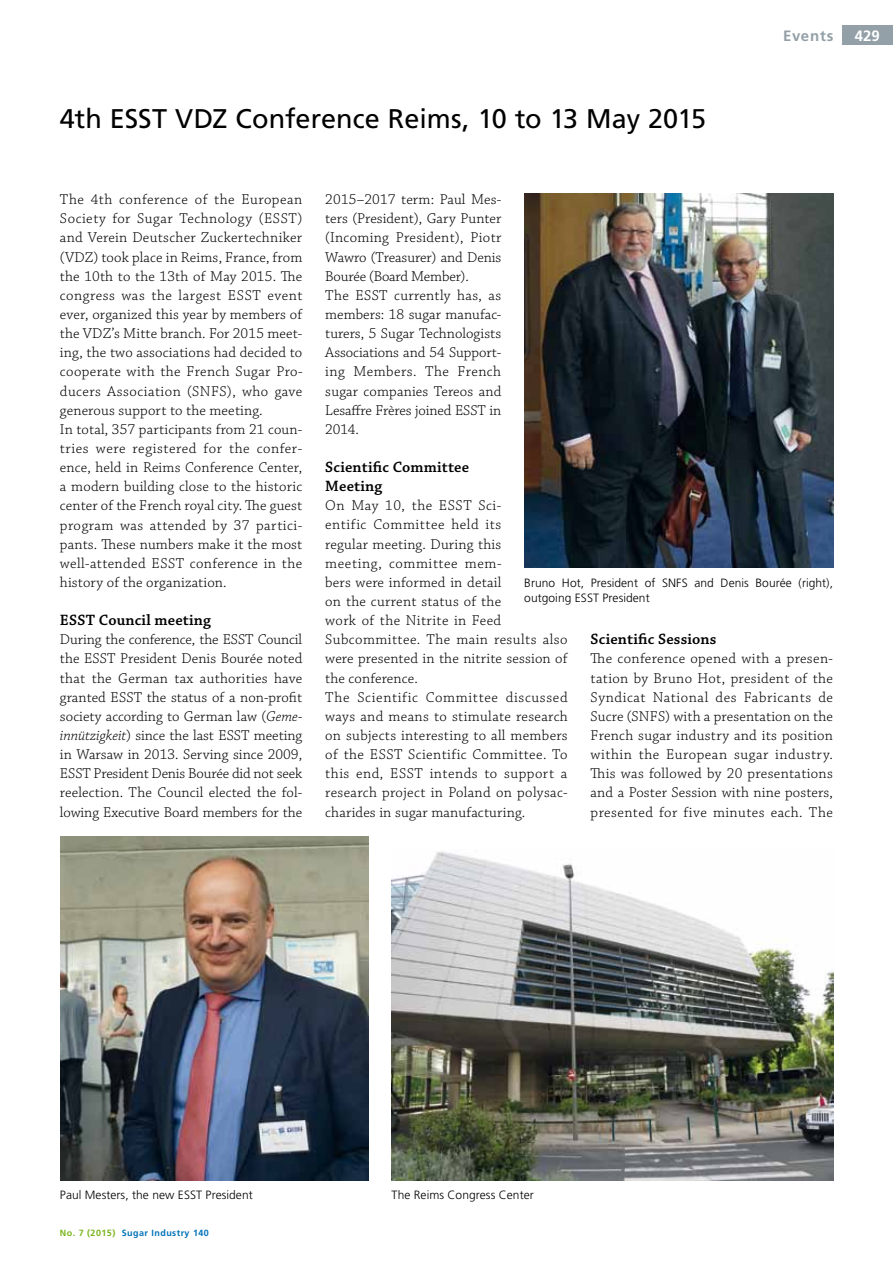
<style>
.page{position:relative;width:893px;height:1263px;background:#fff}
.page>*{position:absolute;margin:0;border:0;box-sizing:border-box;transform-origin:0 0}
.t1{font:27px "Frutiger";color:#000}
.t2{font:600 15.75px/19.2px "Chaparral Pro";letter-spacing:.01em;color:#000}
.t3{font:300 15px/19.2px "Chaparral Pro";letter-spacing:.015em;color:#000}
.t4{font:700 15px "Frutiger CE";letter-spacing:.05em;color:#93a0a7}
.t5{font:700 15px "Frutiger";color:#fff}
.t6{font:300 12px/15.3px "Frutiger";letter-spacing:.005em;color:#000}
.t7{font:700 9px "Frutiger CE";letter-spacing:.05em;color:#0072ba}
.s1{font-style:italic}
.s2{color:#7ab51d}
</style>
<div class="page">
<div style="left:842px;top:26px;width:51px;height:19px;background:#93a0a7"></div>
<img style="left:524px;top:193px;width:309px;height:375px">
<img style="left:60px;top:836px;width:309px;height:344px">
<img style="left:392px;top:851px;width:441px;height:329px">
<p class="t4" style="left:783px;top:27px;width:52px">Events</p>
<p class="t5" style="left:855px;top:27px;width:27px">429</p>
<h1 class="t1" style="left:60px;top:102px;width:648px">4th ESST VDZ Conference Reims, 10 to 13 May 2015</h1>
<p class="t3" style="left:60px;top:190px;width:244px">The 4th conference of the European Society for Sugar Technology (ESST) and Verein Deutscher Zuckertechniker (VDZ) took place in Reims, France, from the 10th to the 13th of May 2015. The congress was the largest ESST event ever, organized this year by members of the VDZ’s Mitte branch. For 2015 meet&shy;ing, the two associations had decided to cooperate with the French Sugar Pro&shy;ducers Association (SNFS), who gave generous support to the meeting.<br>In total, 357 participants from 21 coun&shy;tries were registered for the confer&shy;ence, held in Reims Conference Center, a modern building close to the historic center of the French royal city. The guest program was attended by 37 partici&shy;pants. These numbers make it the most well-attended ESST conference in the history of the organization.</p>
<p class="t2" style="left:60px;top:611px;width:153px">ESST Council meeting</p>
<p class="t3" style="left:60px;top:631px;width:244px;text-align:justify">During the conference, the ESST Council the ESST President Denis Bourée noted that the German tax authorities have granted ESST the status of a non-profit society according to German law (<span class="s1">Geme&shy;innützigkeit</span>) since the last ESST meeting in Warsaw in 2013. Serving since 2009, ESST President Denis Bourée did not seek reelection. The Council elected the fol&shy;lowing Executive Board members for the</p>
<p class="t3" style="left:325px;top:190px;width:178px">2015–2017 term: Paul Mes&shy;ters (President), Gary Punter (Incoming President), Piotr<br>Wawro (Treasurer) and Denis<br>Bourée (Board Member).<br>The ESST currently has, as members: 18 sugar manufac&shy;turers, 5 Sugar Technologists<br>Associations and 54 Support&shy;ing Members. The French sugar companies Tereos and<br>Lesaffre Frères joined ESST in<br>2014.</p>
<p class="t2" style="left:325px;top:458px;width:145px">Scientific Committee<br>Meeting</p>
<p class="t3" style="left:325px;top:497px;width:178px;text-align:justify">On May 10, the ESST Sci&shy;entific Committee held its regular meeting. During this meeting, committee mem&shy;bers were informed in detail on the current status of the work of the Nitrite in Feed</p>
<p class="t6" style="left:524px;top:575px;width:310px">Bruno Hot, President of SNFS and Denis Bourée (right), outgoing ESST President</p>
<p class="t2" style="left:591px;top:630px;width:127px">Scientific Sessions</p>
<p class="t3" style="left:591px;top:650px;width:244px;text-align:justify">The conference opened with a presen&shy;tation by Bruno Hot, president of the Syndicat National des Fabricants de Sucre (SNFS) with a presentation on the French sugar industry and its position within the European sugar industry.<br>This was followed by 20 presentations and a Poster Session with nine posters, presented for five minutes each. The</p>
<p class="t3" style="left:325px;top:631px;width:244px">Subcommittee. The main results also were presented in the nitrite session of the conference.<br>The Scientific Committee discussed ways and means to stimulate research on subjects interesting to all members of the ESST Scientific Committee. To this end, ESST intends to support a research project in Poland on polysac&shy;charides in sugar manufacturing.</p>
<p class="t6" style="left:60px;top:1187px;width:194px">Paul Mesters, the new ESST President</p>
<p class="t6" style="left:392px;top:1187px;width:144px">The Reims Congress Center</p>
<p class="t7" style="left:60px;top:1227px;width:150px"><span class="s2">No. 7 (2015)</span> Sugar Industry 140</p>
</div>
